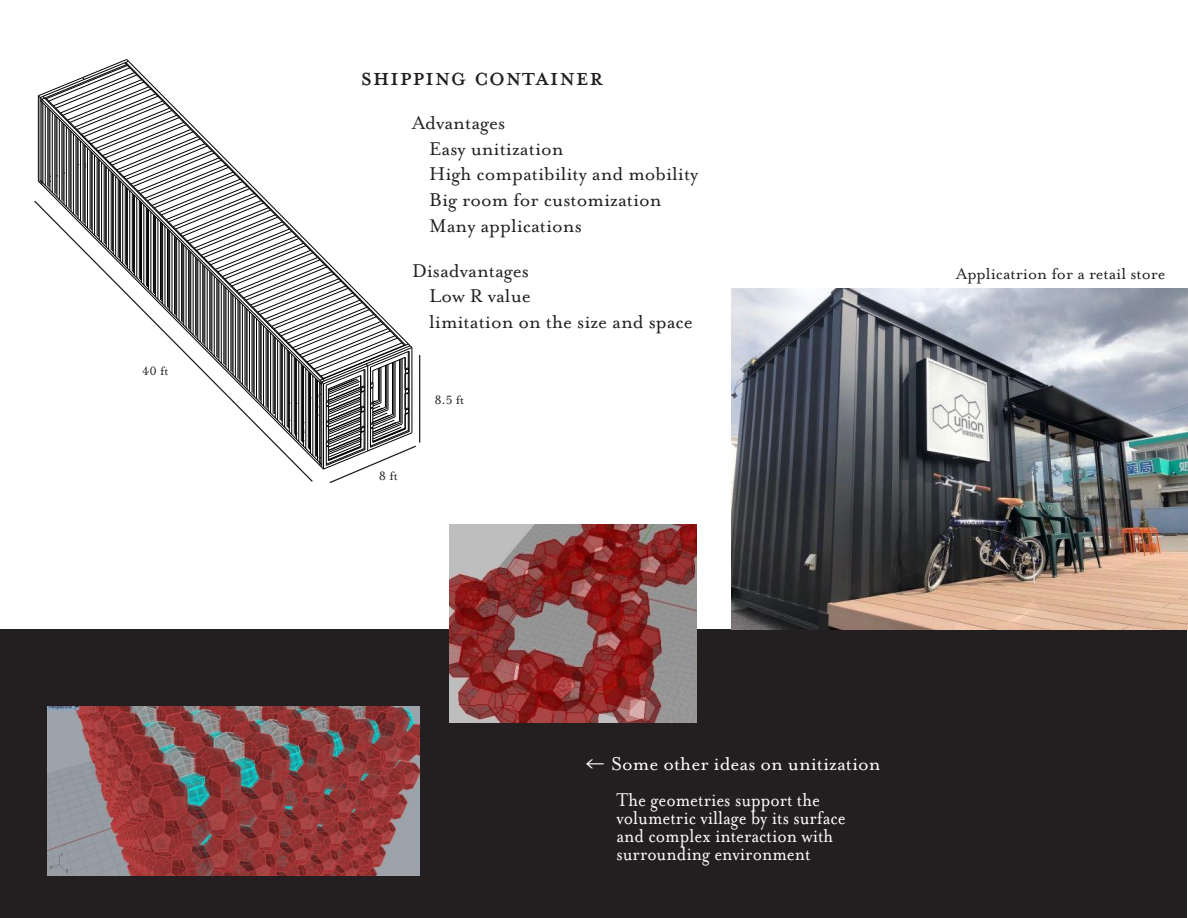
<style>
.page{position:relative;width:1188px;height:918px;background:#fff}
.page>*{position:absolute;margin:0;border:0;box-sizing:border-box;transform-origin:0 0}
.t1{font:36.15px "Mrs Eaves Petite Caps OT";color:#231f20;scale:.92 1}
.t2{font:21.3px "Mrs Eaves OT";color:#231f20}
.t3{font:21.3px/18px "Mrs Eaves OT";color:#fff;scale:.88 1}
.t4{font:21.3px "Mrs Eaves OT";color:#fff}
.t5{font:18px "Mrs Eaves Lining OT";color:#231f20}
.t6{font:13.8px "Mrs Eaves Lining OT";color:#231f20}
.s1{font-family:"BIZ UDP Mincho Medium"}
</style>
<div class="page">
<div style="left:0;top:630px;width:1186px;height:288px;background:#231f20"></div>
<img style="left:732px;top:288px;width:420px;height:342px">
<img style="left:47px;top:707px;width:372px;height:169px">
<img style="left:449px;top:524px;width:247px;height:198px">
<hr style="left:419px;top:355px;width:1px;height:88px;background:#231f20">
<svg style="left:37px;top:59px;width:379px;height:425px"></svg>
<img style="left:1152px;top:288px;width:36px;height:602px">
<p class="t6" style="left:142px;top:363px;width:28px">40 ft</p>
<p class="t1" style="left:361px;top:55px;width:265px">shipping container</p>
<p class="t2" style="left:412px;top:111px;width:95px">Advantages</p>
<p class="t2" style="left:429px;top:137px;width:136px">Easy unitization</p>
<p class="t2" style="left:429px;top:163px;width:271px">High compatibility and mobility</p>
<p class="t2" style="left:429px;top:188px;width:234px">Big room for customization</p>
<p class="t2" style="left:429px;top:214px;width:154px">Many applications</p>
<p class="t2" style="left:412px;top:259px;width:118px">Disadvantages</p>
<p class="t2" style="left:429px;top:284px;width:103px">Low R value</p>
<p class="t2" style="left:429px;top:310px;width:265px">limitation on the size and space</p>
<p class="t6" style="left:379px;top:468px;width:20px">8 ft</p>
<p class="t6" style="left:434px;top:392px;width:32px">8.5 ft</p>
<p class="t5" style="left:956px;top:264px;width:211px">Applicatrion for a retail store</p>
<p class="t4" style="left:585px;top:752px;width:298px"><span class="s1">←</span> Some other ideas on unitization</p>
<p class="t3" style="left:617px;top:791px;width:262px">The geometries support the volumetric village by its surface and complex interaction with surrounding environment</p>
</div>
